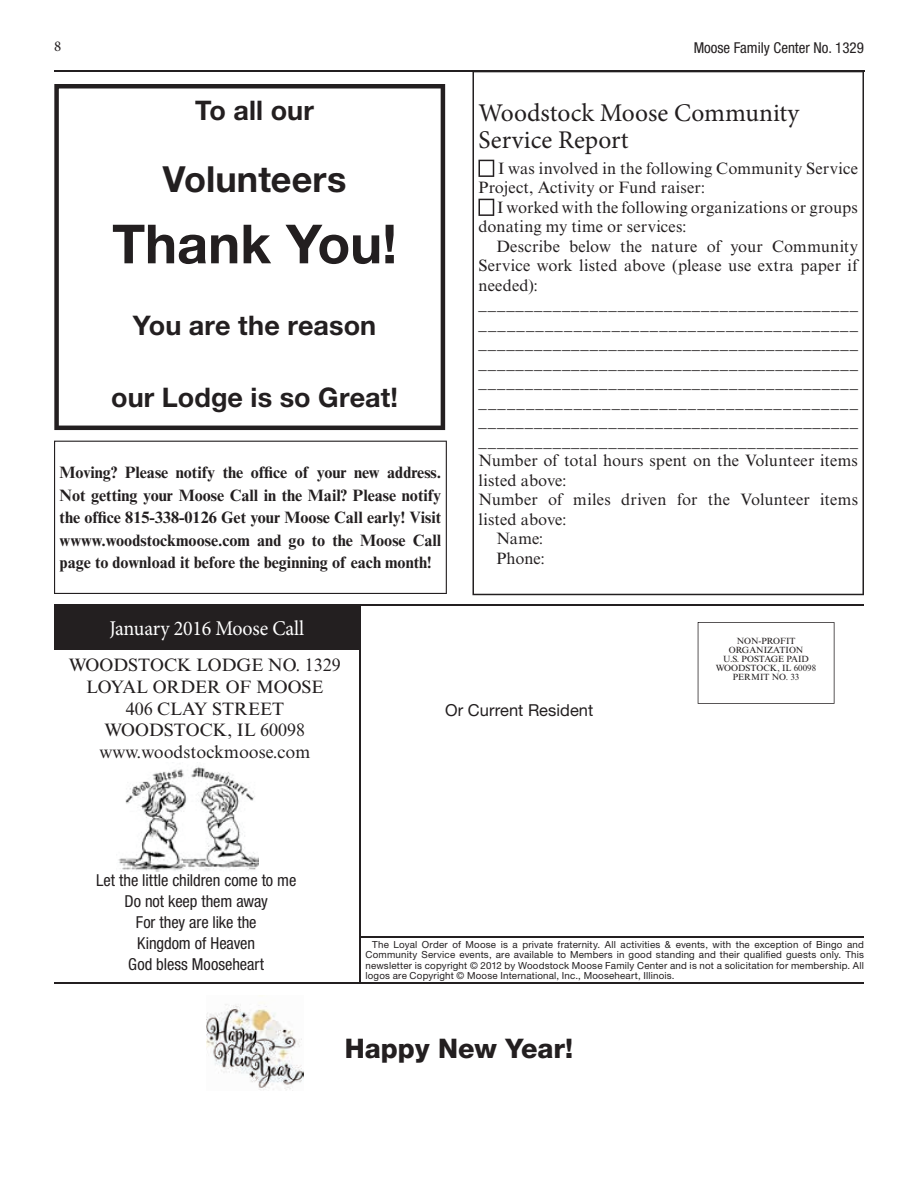
<style>
.page{position:relative;width:918px;height:1188px;background:#fff}
.page>*{position:absolute;margin:0;border:0;box-sizing:border-box;transform-origin:0 0}
.t1{font:700 54px "Helvetica Neue LT Std";letter-spacing:-.005em;color:#231f20}
.t2{font:700 36px "Helvetica Neue LT Std";letter-spacing:.005em;color:#231f20}
.t3{font:700 27px "Helvetica Neue LT Std";letter-spacing:.005em;color:#231f20}
.t4{font:800 27px "Helvetica Neue LT Std";color:#231f20}
.t5{font:25.5px/27px "Minion Pro";letter-spacing:.005em;color:#231f20}
.t6{font:21px "Minion Pro";letter-spacing:-.01em;color:#fff;scale:.95 1}
.t7{font:18px/21.6px "Times New Roman MT Std";color:#231f20;text-align:center}
.t8{font:16.5px/19.5px "Times New Roman MT Std";letter-spacing:.01em;color:#231f20}
.t9{font:700 16.5px/22.5px "Times New Roman MT Std";color:#231f20;text-align:justify}
.t10{font:condensed 16.5px/21px "Helvetica Neue LT Std";letter-spacing:-.005em;color:#231f20;text-align:center}
.t11{font:16.5px "Helvetica Neue LT Std";color:#231f20}
.t12{font:condensed 15px "Helvetica Neue LT Std";color:#231f20}
.t13{font:15px "Minion Pro";color:#231f20}
.t14{font:9.75px/10.5px "Helvetica Neue LT Std";letter-spacing:.02em;color:#231f20;text-align:justify}
.t15{font:9px/9px "Times New Roman MT Std";color:#231f20;text-align:center}
</style>
<div class="page">
<hr style="left:54px;top:604px;width:810px;height:2px;background:#231f20">
<svg style="left:698px;top:622px;width:137px;height:82px"></svg>
<hr style="left:359px;top:936px;width:505px;height:2px;background:#231f20">
<hr style="left:359px;top:605px;width:1px;height:377px;background:#231f20">
<hr style="left:54px;top:982px;width:810px;height:2px;background:#231f20">
<img style="left:118px;top:766px;width:141px;height:106px">
<div style="left:54px;top:605px;width:306px;height:45px;background:#231f20"></div>
<hr style="left:55px;top:70px;width:810px;height:1px;background:#231f20">
<svg style="left:54px;top:441px;width:393px;height:153px"></svg>
<svg style="left:54px;top:84px;width:391px;height:346px"></svg>
<img style="left:207px;top:1002px;width:97px;height:89px">
<svg style="left:472px;top:71px;width:392px;height:524px"></svg>
<p class="t13" style="left:54px;top:37px;width:9px">8</p>
<p class="t12" style="left:694px;top:39px;width:172px">Moose Family Center No. 1329</p>
<h3 class="t3" style="left:195px;top:94px;width:120px">To all our</h3>
<h2 class="t2" style="left:163px;top:157px;width:185px">Volunteers</h2>
<h1 class="t1" style="left:112px;top:211px;width:286px">Thank You!</h1>
<h3 class="t3" style="left:133px;top:309px;width:245px">You are the reason</h3>
<h3 class="t3" style="left:111px;top:380px;width:288px">our Lodge is so Great!</h3>
<p class="t9" style="left:60px;top:461px;width:383px">Moving? Please notify the office of your new address.<br>Not getting your Moose Call in the Mail? Please notify the office 815-338-0126 Get your Moose Call early! Visit wwww.woodstockmoose.com and go to the Moose Call page to download it before the beginning of each month!</p>
<h3 class="t5" style="left:478px;top:99px;width:323px">Woodstock Moose Community<br>Service Report</h3>
<p class="t8" style="left:478px;top:159px;width:381px;text-indent:20px">I was involved in the following Community Service<br>Project, Activity or Fund raiser:</p>
<p class="t8" style="left:478px;top:198px;width:381px;text-indent:19px">I worked with the following organizations or groups donating my time or services:</p>
<p class="t8" style="left:496px;top:237px;width:363px">Describe below the nature of your Community</p>
<p class="t8" style="left:478px;top:256px;width:381px">Service work listed above (please use extra paper if</p>
<p class="t8" style="left:478px;top:276px;width:61px">needed):</p>
<p class="t8" style="left:478px;top:295px;width:381px">_________________________________________</p>
<p class="t8" style="left:478px;top:315px;width:381px">________________________________________</p>
<p class="t8" style="left:478px;top:334px;width:381px">_________________________________________</p>
<p class="t8" style="left:478px;top:354px;width:381px">_________________________________________</p>
<p class="t8" style="left:478px;top:373px;width:381px">_________________________________________</p>
<p class="t8" style="left:478px;top:393px;width:381px">________________________________________</p>
<p class="t8" style="left:478px;top:412px;width:381px">_________________________________________</p>
<p class="t8" style="left:478px;top:432px;width:381px">_________________________________________</p>
<p class="t8" style="left:478px;top:451px;width:381px">Number of total hours spent on the Volunteer items</p>
<p class="t8" style="left:478px;top:471px;width:89px">listed above:</p>
<p class="t8" style="left:478px;top:490px;width:381px">Number of miles driven for the Volunteer items</p>
<p class="t8" style="left:478px;top:510px;width:89px">listed above:</p>
<p class="t8" style="left:496px;top:529px;width:48px">Name:</p>
<p class="t8" style="left:496px;top:549px;width:50px">Phone:</p>
<p class="t6" style="left:110px;top:614px;width:206px">January 2016 Moose Call</p>
<p class="t7" style="left:69px;top:655px;width:274px">WOODSTOCK LODGE NO. 1329<br>LOYAL ORDER OF MOOSE<br>406 CLAY STREET<br>WOODSTOCK, IL 60098 www.woodstockmoose.com</p>
<p class="t11" style="left:445px;top:700px;width:150px">Or Current Resident</p>
<p class="t15" style="left:716px;top:636px;width:102px">NON-PROFIT<br>ORGANIZATION<br>U.S. POSTAGE PAID<br>WOODSTOCK, IL 60098<br>PERMIT NO. 33</p>
<p class="t10" style="left:96px;top:870px;width:202px">Let the little children come to me<br>Do not keep them away<br>For they are like the<br>Kingdom of Heaven<br>God bless Mooseheart</p>
<p class="t14" style="left:365px;top:939px;width:500px;text-indent:7px">The Loyal Order of Moose is a private fraternity. All activities &amp; events, with the exception of Bingo and Community Service events, are available to Members in good standing and their qualified guests only. This newsletter is copyright © 2012 by Woodstock Moose Family Center and is not a solicitation for membership. All logos are Copyright © Moose International, Inc., Mooseheart, Illinois.</p>
<h3 class="t4" style="left:345px;top:1032px;width:230px">Happy New Year!</h3>
</div>
